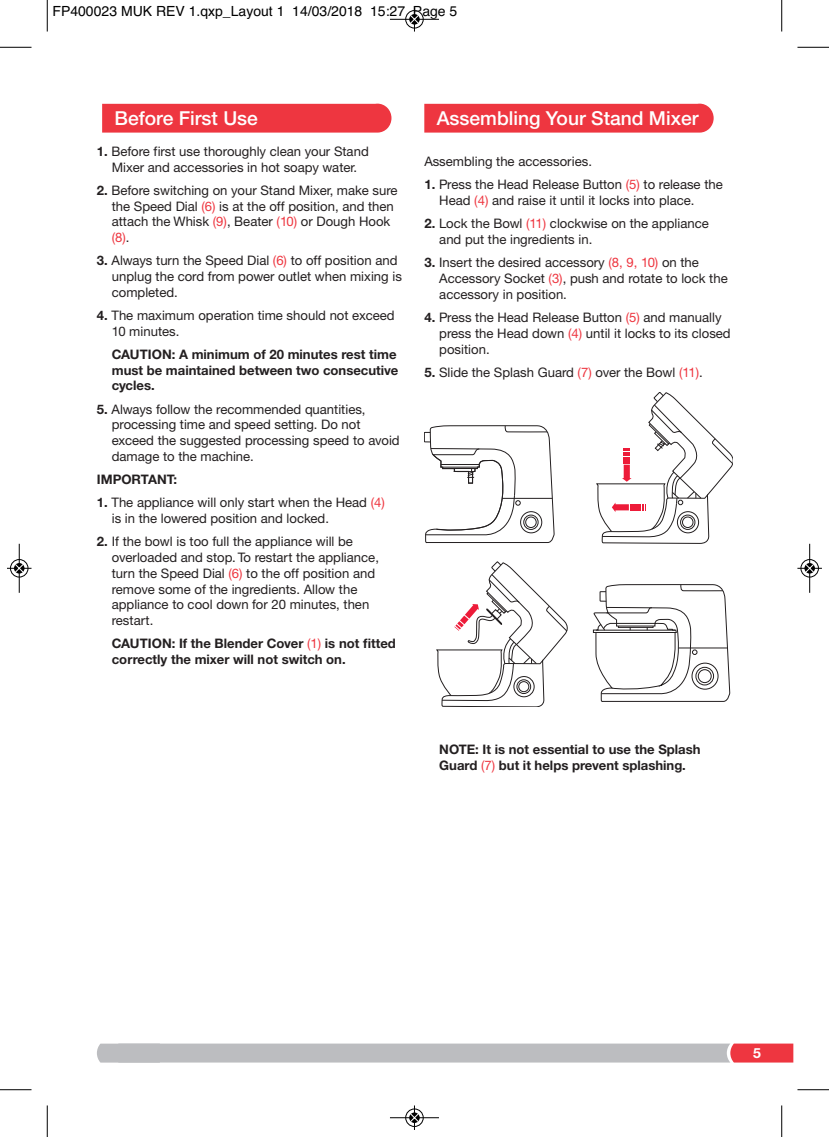
<style>
.page{position:relative;width:829px;height:1137px;background:#fff}
.page>*{position:absolute;margin:0;border:0;box-sizing:border-box;transform-origin:0 0}
.t1{font:500 19.25px "Helvetica Neue";color:#fff}
.t2{font:14px "Helvetica";color:#000}
.t3{font:700 14px "Helvetica Neue CE";color:#fff}
.t4{font:13.12px/15.8px "Helvetica Neue CE";color:#231f20}
.t5{font:700 13.12px/15.8px "Helvetica Neue CE";color:#231f20}
.s1{font-weight:700}
.s2{color:#ee3640}
.s3{font-weight:400;color:#ee3640}
</style>
<div class="page">
<svg style="left:97px;top:1043px;width:696px;height:19px;background:#c2b4b7"></svg>
<div style="left:102px;top:104px;width:289px;height:29px;background:#ee3640"></div>
<div style="left:424px;top:104px;width:289px;height:29px;background:#ee3640"></div>
<svg style="left:424px;top:425px;width:130px;height:118px"></svg>
<svg style="left:593px;top:584px;width:137px;height:117px"></svg>
<svg style="left:596px;top:392px;width:136px;height:152px"></svg>
<svg style="left:436px;top:561px;width:132px;height:145px"></svg>
<hr style="left:47px;top:0;width:1px;height:32px;background:#000">
<hr style="left:0;top:47px;width:32px;height:1px;background:#000">
<hr style="left:781px;top:0;width:1px;height:32px;background:#000">
<hr style="left:797px;top:47px;width:32px;height:1px;background:#000">
<hr style="left:47px;top:1105px;width:1px;height:31px;background:#000">
<hr style="left:0;top:1089px;width:32px;height:1px;background:#000">
<hr style="left:781px;top:1105px;width:1px;height:31px;background:#000">
<hr style="left:797px;top:1089px;width:32px;height:1px;background:#000">
<div style="left:405px;top:10px;width:19px;height:19px;border:1px solid #fff;border-radius:50%"></div>
<hr style="left:390px;top:19px;width:49px;height:1px;background:#000">
<div style="left:405px;top:10px;width:18px;height:18px;border:1px solid #000;border-radius:50%"></div>
<svg style="left:410px;top:7px;width:9px;height:25px"></svg>
<div style="left:405px;top:1108px;width:19px;height:18px;border:1px solid #fff;border-radius:50%"></div>
<hr style="left:390px;top:1117px;width:49px;height:1px;background:#000">
<div style="left:405px;top:1108px;width:18px;height:18px;border:1px solid #000;border-radius:50%"></div>
<svg style="left:410px;top:1105px;width:9px;height:24px"></svg>
<div style="left:10px;top:559px;width:19px;height:18px;border:1px solid #fff;border-radius:50%"></div>
<hr style="left:19px;top:543px;width:1px;height:49px;background:#000">
<div style="left:10px;top:559px;width:18px;height:18px;border:1px solid #000;border-radius:50%"></div>
<div style="left:14px;top:563px;width:10px;height:10px;background:#000;border-radius:50%"></div>
<svg style="left:7px;top:563px;width:25px;height:9px"></svg>
<div style="left:800px;top:559px;width:19px;height:18px;border:1px solid #fff;border-radius:50%"></div>
<hr style="left:809px;top:543px;width:1px;height:49px;background:#000">
<div style="left:800px;top:559px;width:18px;height:18px;border:1px solid #000;border-radius:50%"></div>
<div style="left:804px;top:563px;width:11px;height:10px;background:#000;border-radius:50%"></div>
<svg style="left:797px;top:563px;width:25px;height:9px"></svg>
<p class="t2" style="left:52px;top:3px;width:406px">FP400023 MUK REV 1.qxp_Layout 1 14/03/2018 15:27 Page 5</p>
<h1 class="t1" style="left:115px;top:111px;width:145px">Before First Use</h1>
<h1 class="t1" style="left:437px;top:111px;width:263px">Assembling Your Stand Mixer</h1>
<p class="t4" style="left:97px;top:144px;width:273px;text-align:center"><span class="s1">1.</span> Before first use thoroughly clean your Stand<br>Mixer and accessories in hot soapy water.</p>
<p class="t4" style="left:112px;top:183px;width:287px;text-indent:-15px"><span class="s1">2.</span> Before switching on your Stand Mixer, make sure the Speed Dial <span class="s2">(6)</span> is at the off position, and then attach the Whisk <span class="s2">(9)</span>, Beater <span class="s2">(10)</span> or Dough Hook <span class="s2">(8)</span>.</p>
<p class="t4" style="left:112px;top:254px;width:292px;text-indent:-15px"><span class="s1">3.</span> Always turn the Speed Dial <span class="s2">(6)</span> to off position and unplug the cord from power outlet when mixing is completed.</p>
<p class="t4" style="left:112px;top:309px;width:284px;text-indent:-15px"><span class="s1">4.</span> The maximum operation time should not exceed<br>10 minutes.</p>
<p class="t5" style="left:112px;top:347px;width:288px">CAUTION: A minimum of 20 minutes rest time must be maintained between two consecutive cycles.</p>
<p class="t4" style="left:112px;top:402px;width:289px;text-indent:-15px"><span class="s1">5.</span> Always follow the recommended quantities, processing time and speed setting. Do not exceed the suggested processing speed to avoid damage to the machine.</p>
<p class="t5" style="left:97px;top:472px;width:82px">IMPORTANT:</p>
<p class="t4" style="left:112px;top:496px;width:274px;text-indent:-15px"><span class="s1">1.</span> The appliance will only start when the Head <span class="s2">(4) </span>is in the lowered position and locked.</p>
<p class="t4" style="left:112px;top:535px;width:269px;text-indent:-15px"><span class="s1">2.</span> If the bowl is too full the appliance will be overloaded and stop. To restart the appliance, turn the Speed Dial <span class="s2">(6)</span> to the off position and remove some of the ingredients. Allow the appliance to cool down for 20 minutes, then restart.</p>
<p class="t5" style="left:112px;top:637px;width:286px">CAUTION: If the Blender Cover <span class="s3">(1)</span> is not fitted correctly the mixer will not switch on.</p>
<p class="t4" style="left:424px;top:155px;width:169px">Assembling the accessories.</p>
<p class="t4" style="left:439px;top:178px;width:285px;text-indent:-15px"><span class="s1">1.</span> Press the Head Release Button <span class="s2">(5)</span> to release the<br>Head <span class="s2">(4)</span> and raise it until it locks into place.</p>
<p class="t4" style="left:439px;top:217px;width:271px;text-indent:-15px"><span class="s1">2.</span> Lock the Bowl <span class="s2">(11)</span> clockwise on the appliance and put the ingredients in.</p>
<p class="t4" style="left:439px;top:256px;width:290px;text-indent:-15px"><span class="s1">3.</span> Insert the desired accessory <span class="s2">(8, 9, 10)</span> on the<br>Accessory Socket <span class="s2">(3)</span>, push and rotate to lock the accessory in position.</p>
<p class="t4" style="left:439px;top:311px;width:293px;text-indent:-15px"><span class="s1">4.</span> Press the Head Release Button <span class="s2">(5)</span> and manually press the Head down <span class="s2">(4)</span> until it locks to its closed position.</p>
<p class="t4" style="left:424px;top:365px;width:280px"><span class="s1">5.</span> Slide the Splash Guard <span class="s2">(7)</span> over the Bowl <span class="s2">(11)</span>.</p>
<p class="t5" style="left:439px;top:742px;width:263px">NOTE: It is not essential to use the Splash<br>Guard <span class="s3">(7)</span> but it helps prevent splashing.</p>
<p class="t3" style="left:753px;top:1047px;width:9px">5</p>
</div>
